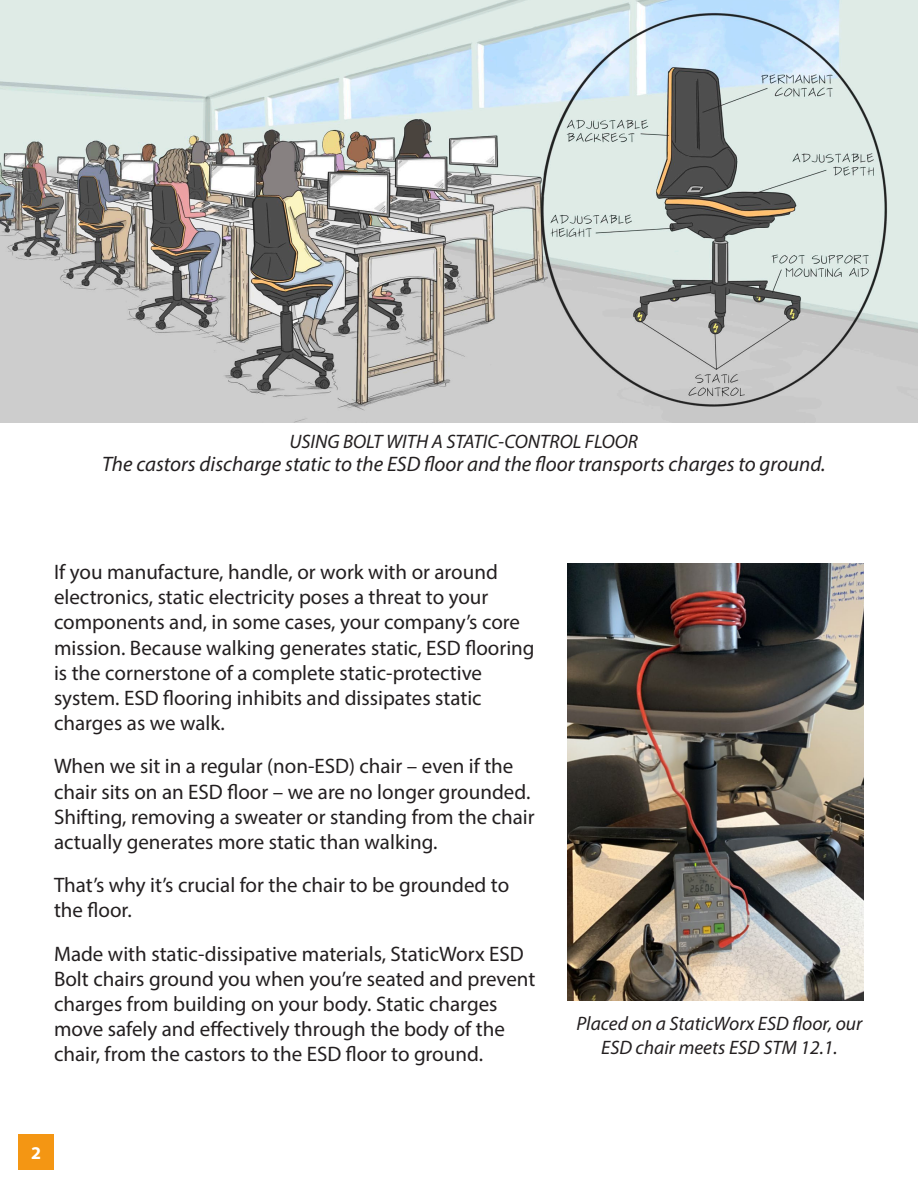
<style>
.page{position:relative;width:918px;height:1188px;background:#fff}
.page>*{position:absolute;margin:0;border:0;box-sizing:border-box;transform-origin:0 0}
.t1{font:21px/25.2px "Myriad Pro";color:#231f20}
.Table_Left{font:italic 21px "Myriad Pro";color:#231f20}
.t2{font:italic 19.5px/23.4px "Myriad Pro";color:#231f20;text-align:center}
.t3{font:700 18px "Myriad Pro";color:#fff}
</style>
<div class="page">
<div style="left:18px;top:1134px;width:36px;height:36px;background:#f49613"></div>
<img style="left:0;top:0;width:918px;height:422px">
<img style="left:567px;top:563px;width:297px;height:438px">
<p class="t2" style="left:290px;top:429px;width:350px">USING BOLT WITH A STATIC-CONTROL FLOOR</p>
<p class="Table_Left" style="left:102px;top:451px;width:725px">The castors discharge static to the ESD floor and the floor transports charges to ground.</p>
<p class="t1" style="left:54px;top:559px;width:482px">If you manufacture, handle, or work with or around electronics, static electricity poses a threat to your components and, in some cases, your company’s core mission. Because walking generates static, ESD flooring is the cornerstone of a complete static-protective system. ESD flooring inhibits and dissipates static charges as we walk.</p>
<p class="t1" style="left:54px;top:753px;width:482px">When we sit in a regular (non-ESD) chair – even if the chair sits on an ESD floor – we are no longer grounded.<br>Shifting, removing a sweater or standing from the chair actually generates more static than walking.</p>
<p class="t1" style="left:54px;top:872px;width:457px">That’s why it’s crucial for the chair to be grounded to the floor.</p>
<p class="t1" style="left:54px;top:941px;width:483px">Made with static-dissipative materials, StaticWorx ESD Bolt chairs ground you when you’re seated and prevent charges from building on your body. Static charges move safely and effectively through the body of the chair, from the castors to the ESD floor to ground.</p>
<p class="t3" style="left:31px;top:1141px;width:11px">2</p>
<p class="t2" style="left:576px;top:1012px;width:287px">Placed on a StaticWorx ESD floor, our<br>ESD chair meets ESD STM 12.1.</p>
</div>
